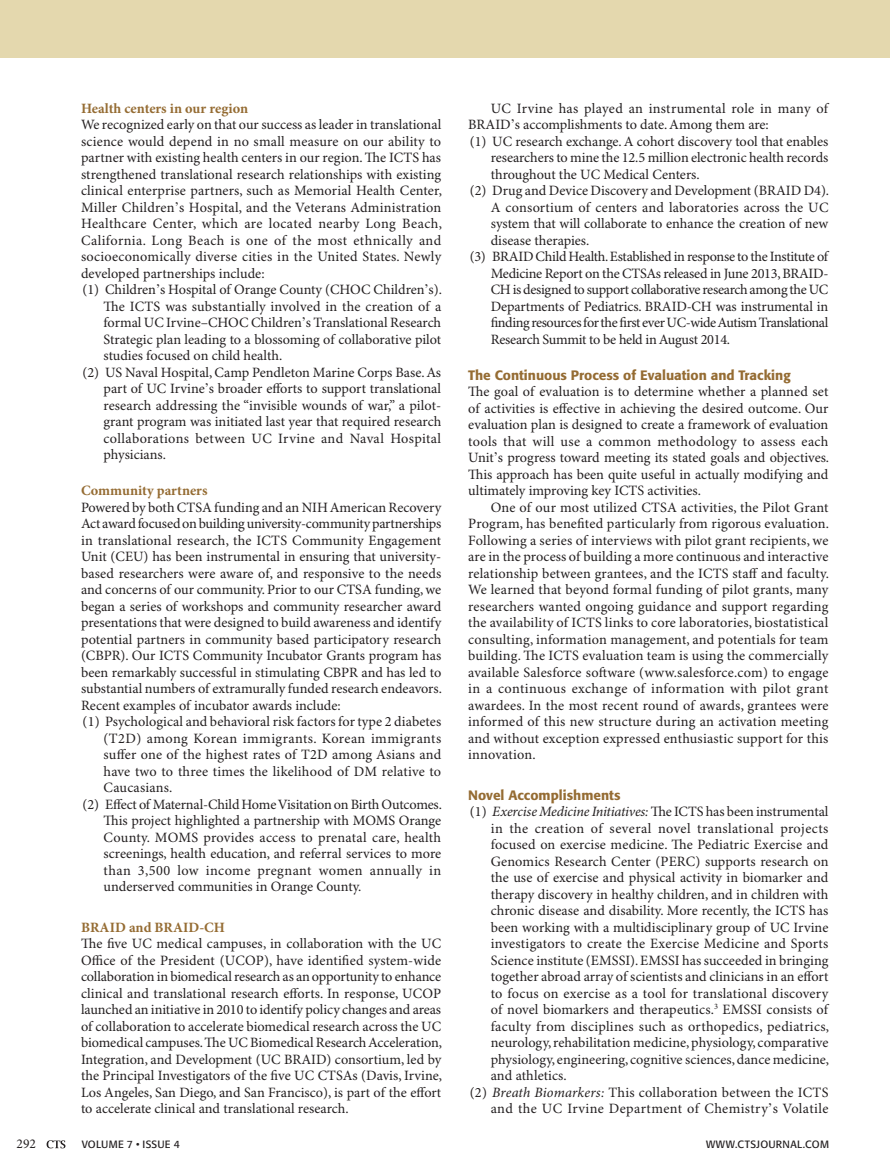
<style>
.page{position:relative;width:890px;height:1173px;background:#fff}
.page>*{position:absolute;margin:0;border:0;box-sizing:border-box;transform-origin:0 0}
.BL{font:14.25px/16.5px "Minion Pro";color:#231f20;text-align:justify}
.ParaFL{font:14.25px/16.5px "Minion Pro";color:#231f20;text-align:justify}
.Para{font:14.25px/16.5px "Minion Pro";letter-spacing:.01em;color:#231f20}
.BL-2{font:14.25px/16.5px "Minion Pro";letter-spacing:.025em;color:#231f20;text-align:right}
.t1{font:700 14.25px "Minion Pro";color:#956c33}
.t2{font:500 13.5px "Formata";color:#956c33}
.t3{font:13.5px "Minion Pro";color:#231f20}
.t4{font:10.5px "Formata";letter-spacing:.025em;color:#231f20}
.s1{font-family:"Times Ten"}
.s2{font-style:italic}
</style>
<div class="page">
<svg style="left:47px;top:1140px;width:18px;height:8px"></svg>
<div style="left:0;top:0;width:890px;height:58px;background:#e4d8ae"></div>
<h2 class="t1" style="left:81px;top:99px;width:169px">Health centers in our region</h2>
<p class="ParaFL" style="left:81px;top:117px;width:362px">We recognized early on that our success as leader in translational science would depend in no small measure on our ability to partner with existing health centers in our region. The ICTS has strengthened translational research relationships with existing clinical enterprise partners, such as Memorial Health Center, Miller Children<span class="s1">’</span>s Hospital, and the Veterans Administration Healthcare Center, which are located nearby Long Beach, California. Long Beach is one of the most ethnically and socioeconomically diverse cities in the United States. Newly developed partnerships include:</p>
<p class="BL" style="left:104px;top:282px;width:340px;text-indent:-21px">(1) Children<span class="s1">’</span>s Hospital of Orange County (CHOC Children<span class="s1">’</span>s).<br>The ICTS was substantially involved in the creation of a formal UC Irvine–CHOC Children<span class="s1">’</span>s Translational Research Strategic plan leading to a blossoming of collaborative pilot studies focused on child health.</p>
<p class="BL" style="left:104px;top:364px;width:339px;text-indent:-21px">(2) US Naval Hospital, Camp Pendleton Marine Corps Base. As part of UC Irvine<span class="s1">’</span>s broader efforts to support translational research addressing the “invisible wounds of war,” a pilot&shy;grant program was initiated last year that required research collaborations between UC Irvine and Naval Hospital physicians.</p>
<h2 class="t1" style="left:81px;top:482px;width:128px">Community partners</h2>
<p class="ParaFL" style="left:81px;top:499px;width:362px">Powered by both CTSA funding and an NIH American Recovery Act award focused on building university-community partnerships in translational research, the ICTS Community Engagement Unit (CEU) has been instrumental in ensuring that university&shy;based researchers were aware of, and responsive to the needs and concerns of our community. Prior to our CTSA funding, we began a series of workshops and community researcher award presentations that were designed to build awareness and identify potential partners in community based participatory research (CBPR). Our ICTS Community Incubator Grants program has been remarkably successful in stimulating CBPR and has led to substantial numbers of extramurally funded research endeavors.<br>Recent examples of incubator awards include:</p>
<p class="BL" style="left:104px;top:714px;width:339px;text-indent:-21px">(1) Psychological and behavioral risk factors for type 2 diabetes (T2D) among Korean immigrants. Korean immigrants suffer one of the highest rates of T2D among Asians and have two to three times the likelihood of DM relative to Caucasians.</p>
<p class="BL" style="left:104px;top:796px;width:340px;text-indent:-21px">(2) Effect of Maternal-Child Home Visitation on Birth Outcomes.<br>This project highlighted a partnership with MOMS Orange County. MOMS provides access to prenatal care, health screenings, health education, and referral services to more than 3,500 low income pregnant women annually in underserved communities in Orange County.</p>
<h2 class="t1" style="left:81px;top:918px;width:146px">BRAID and BRAID-CH</h2>
<p class="ParaFL" style="left:81px;top:936px;width:362px">The five UC medical campuses, in collaboration with the UC Office of the President (UCOP), have identified system-wide collaboration in biomedical research as an opportunity to enhance clinical and translational research efforts. In response, UCOP launched an initiative in 2010 to identify policy changes and areas of collaboration to accelerate biomedical research across the UC biomedical campuses. The UC Biomedical Research Acceleration, Integration, and Development (UC BRAID) consortium, led by the Principal Investigators of the five UC CTSAs (Davis, Irvine, Los Angeles, San Diego, and San Francisco), is part of the effort to accelerate clinical and translational research.</p>
<p class="Para" style="left:468px;top:100px;width:361px;text-indent:22px">UC Irvine has played an instrumental role in many of<br>BRAID<span class="s1">’</span>s accomplishments to date. Among them are:</p>
<p class="BL" style="left:491px;top:133px;width:339px;text-indent:-21px">(1) UC research exchange. A cohort discovery tool that enables researchers to mine the 12.5 million electronic health records throughout the UC Medical Centers.</p>
<p class="BL" style="left:491px;top:183px;width:340px;text-indent:-21px">(2) Drug and Device Discovery and Development (BRAID D4).<br>A consortium of centers and laboratories across the UC system that will collaborate to enhance the creation of new disease therapies.</p>
<p class="BL" style="left:491px;top:249px;width:339px;text-indent:-21px">(3) BRAID Child Health. Established in response to the Institute of Medicine Report on the CTSAs released in June 2013, BRAID-CH is designed to support collaborative research among the UC Departments of Pediatrics. BRAID-CH was instrumental in finding resources for the first ever UC-wide Autism Translational Research Summit to be held in August 2014.</p>
<h1 class="t2" style="left:468px;top:366px;width:324px">The Continuous Process of Evaluation and Tracking</h1>
<p class="ParaFL" style="left:468px;top:384px;width:362px">The goal of evaluation is to determine whether a planned set of activities is effective in achieving the desired outcome. Our evaluation plan is designed to create a framework of evaluation tools that will use a common methodology to assess each Unit<span class="s1">’</span>s progress toward meeting its stated goals and objectives.<br>This approach has been quite useful in actually modifying and ultimately improving key ICTS activities.</p>
<p class="Para" style="left:468px;top:499px;width:362px;text-align:justify;text-indent:22px">One of our most utilized CTSA activities, the Pilot Grant Program, has benefited particularly from rigorous evaluation.<br>Following a series of interviews with pilot grant recipients, we are in the process of building a more continuous and interactive relationship between grantees, and the ICTS staff and faculty.<br>We learned that beyond formal funding of pilot grants, many researchers wanted ongoing guidance and support regarding the availability of ICTS links to core laboratories, biostatistical consulting, information management, and potentials for team building. The ICTS evaluation team is using the commercially available Salesforce software (www.salesforce.com) to engage in a continuous exchange of information with pilot grant awardees. In the most recent round of awards, grantees were informed of this new structure during an activation meeting and without exception expressed enthusiastic support for this innovation.</p>
<h1 class="t2" style="left:468px;top:786px;width:154px">Novel Accomplishments</h1>
<p class="BL" style="left:491px;top:804px;width:340px;text-indent:-21px">(1) <span class="s2">Exercise Medicine Initiatives:</span> The ICTS has been instrumental in the creation of several novel translational projects focused on exercise medicine. The Pediatric Exercise and Genomics Research Center (PERC) supports research on the use of exercise and physical activity in biomarker and therapy discovery in healthy children, and in children with chronic disease and disability. More recently, the ICTS has been working with a multidisciplinary group of UC Irvine investigators to create the Exercise Medicine and Sports Science institute (EMSSI). EMSSI has succeeded in bringing together abroad array of scientists and clinicians in an effort to focus on exercise as a tool for translational discovery of novel biomarkers and therapeutics.<sup>3</sup> EMSSI consists of faculty from disciplines such as orthopedics, pediatrics, neurology, rehabilitation medicine, physiology, comparative physiology, engineering, cognitive sciences, dance medicine, and athletics.</p>
<p class="BL-2" style="left:470px;top:1084px;width:360px">(2) <span class="s2">Breath Biomarkers:</span> This collaboration between the ICTS and the UC Irvine Department of Chemistry<span class="s1">’</span>s Volatile</p>
<p class="t3" style="left:17px;top:1136px;width:21px">292</p>
<p class="t4" style="left:82px;top:1138px;width:100px">VOLUME 7 • ISSUE 4</p>
<p class="t4" style="left:706px;top:1138px;width:124px">WWW.CTSJOURNAL.COM</p>
</div>
